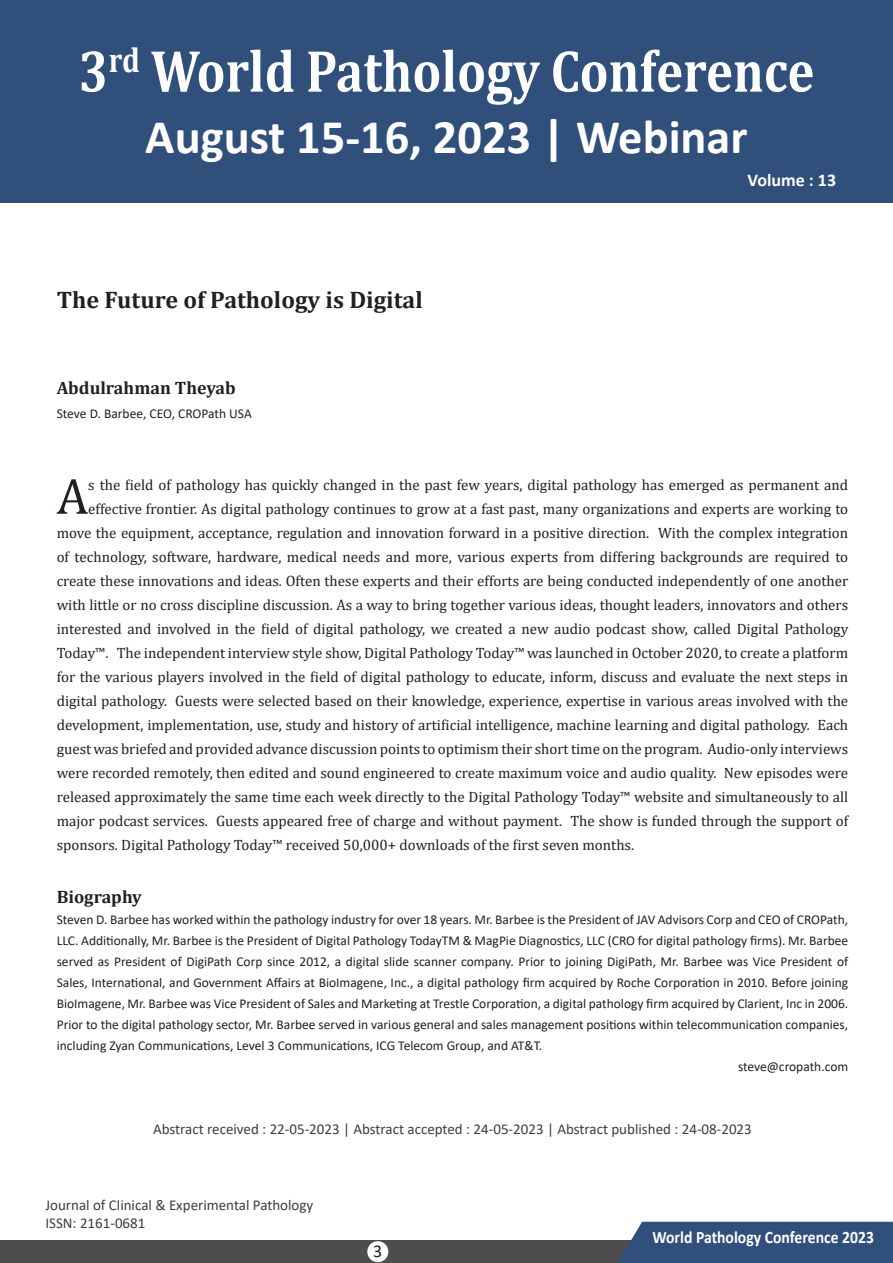
<style>
.page{position:relative;width:893px;height:1263px;background:#fff}
.page>*{position:absolute;margin:0;border:0;box-sizing:border-box;transform-origin:0 0}
.t1{font:700 60px "Cambria";color:#fff;scale:.85 1}
.t2{font:51px "Cambria";color:#231f20}
.t3{font:700 48.45px "Calibri";color:#fff}
.t4{font:700 24px "Cambria";color:#231f20}
.t5{font:700 18px "Cambria";color:#231f20}
.t6{font:700 18px "Calibri";color:#fff}
.t7{font:18px "Calibri";color:#231f20}
.t8{font:700 17.4px "Calibri";color:#fff;scale:.9 1}
.t9{font:15px "Cambria";color:#231f20}
.t10{font:15px/18px "Calibri";color:#3e3e3f}
.t11{font:13.5px/21px "Calibri";color:#231f20;text-align:justify}
</style>
<div class="page">
<div style="left:0;top:0;width:893px;height:203px;background:#304f7b"></div>
<div style="left:0;top:1240px;width:668px;height:23px;background:#4d4d4f"></div>
<div style="left:617px;top:1222px;width:276px;height:41px;background:#304f7b"></div>
<div style="left:367px;top:1241px;width:21px;height:21px;background:#fff;border-radius:50%"></div>
<h1 class="t1" style="left:79px;top:29px;width:867px">3<sup>rd</sup> World Pathology Conference</h1>
<h3 class="t3" style="left:145px;top:102px;width:604px">August 15-16, 2023 | Webinar</h3>
<p class="t4" style="left:57px;top:283px;width:368px">The Future of Pathology is Digital</p>
<p class="t5" style="left:57px;top:375px;width:181px">Abdulrahman Theyab</p>
<p class="t11" style="left:57px;top:402px;width:197px">Steve D. Barbee, CEO, CROPath USA</p>
<p class="t6" style="left:748px;top:168px;width:90px">Volume : 13</p>
<p class="t2" style="left:57px;top:466px;width:33px">A</p>
<p class="t9" style="left:88px;top:476px;width:761px">s the field of pathology has quickly changed in the past few years, digital pathology has emerged as permanent and</p>
<p class="t9" style="left:88px;top:500px;width:761px">effective frontier. As digital pathology continues to grow at a fast past, many organizations and experts are working to</p>
<p class="t9" style="left:57px;top:524px;width:793px">move the equipment, acceptance, regulation and innovation forward in a positive direction. With the complex integration</p>
<p class="t9" style="left:57px;top:548px;width:793px">of technology, software, hardware, medical needs and more, various experts from differing backgrounds are required to</p>
<p class="t9" style="left:57px;top:572px;width:793px">create these innovations and ideas. Often these experts and their efforts are being conducted independently of one another</p>
<p class="t9" style="left:57px;top:596px;width:793px">with little or no cross discipline discussion. As a way to bring together various ideas, thought leaders, innovators and others</p>
<p class="t9" style="left:57px;top:620px;width:793px">interested and involved in the field of digital pathology, we created a new audio podcast show, called Digital Pathology</p>
<p class="t9" style="left:57px;top:644px;width:793px">Today™. The independent interview style show, Digital Pathology Today™ was launched in October 2020, to create a platform</p>
<p class="t9" style="left:57px;top:668px;width:793px">for the various players involved in the field of digital pathology to educate, inform, discuss and evaluate the next steps in</p>
<p class="t9" style="left:57px;top:692px;width:793px">digital pathology. Guests were selected based on their knowledge, experience, expertise in various areas involved with the</p>
<p class="t9" style="left:57px;top:716px;width:793px">development, implementation, use, study and history of artificial intelligence, machine learning and digital pathology. Each</p>
<p class="t9" style="left:57px;top:740px;width:793px">guest was briefed and provided advance discussion points to optimism their short time on the program. Audio-only interviews</p>
<p class="t9" style="left:57px;top:764px;width:793px">were recorded remotely, then edited and sound engineered to create maximum voice and audio quality. New episodes were</p>
<p class="t9" style="left:57px;top:788px;width:793px">released approximately the same time each week directly to the Digital Pathology Today™ website and simultaneously to all</p>
<p class="t9" style="left:57px;top:812px;width:793px">major podcast services. Guests appeared free of charge and without payment. The show is funded through the support of</p>
<p class="t9" style="left:57px;top:836px;width:579px">sponsors. Digital Pathology Today™ received 50,000+ downloads of the first seven months.</p>
<p class="t5" style="left:57px;top:884px;width:87px">Biography</p>
<p class="t11" style="left:57px;top:909px;width:793px">Steven D. Barbee has worked within the pathology industry for over 18 years. Mr. Barbee is the President of JAV Advisors Corp and CEO of CROPath, LLC. Additionally, Mr. Barbee is the President of Digital Pathology TodayTM &amp; MagPie Diagnostics, LLC (CRO for digital pathology firms). Mr. Barbee served as President of DigiPath Corp since 2012, a digital slide scanner company. Prior to joining DigiPath, Mr. Barbee was Vice President of Sales, International, and Government Affairs at BioImagene, Inc., a digital pathology firm acquired by Roche Corporation in 2010. Before joining BioImagene, Mr. Barbee was Vice President of Sales and Marketing at Trestle Corporation, a digital pathology firm acquired by Clarient, Inc in 2006.<br>Prior to the digital pathology sector, Mr. Barbee served in various general and sales management positions within telecommunication companies, including Zyan Communications, Level 3 Communications, ICG Telecom Group, and AT&amp;T.</p>
<p class="t11" style="left:738px;top:1056px;width:112px">steve@cropath.com</p>
<p class="t10" style="left:153px;top:1119px;width:600px">Abstract received : 22-05-2023 | Abstract accepted : 24-05-2023 | Abstract published : 24-08-2023</p>
<p class="t10" style="left:45px;top:1196px;width:270px">Journal of Clinical &amp; Experimental Pathology<br>ISSN: 2161-0681</p>
<p class="t7" style="left:373px;top:1239px;width:11px">3</p>
<p class="t8" style="left:652px;top:1225px;width:248px">World Pathology Conference 2023</p>
</div>
